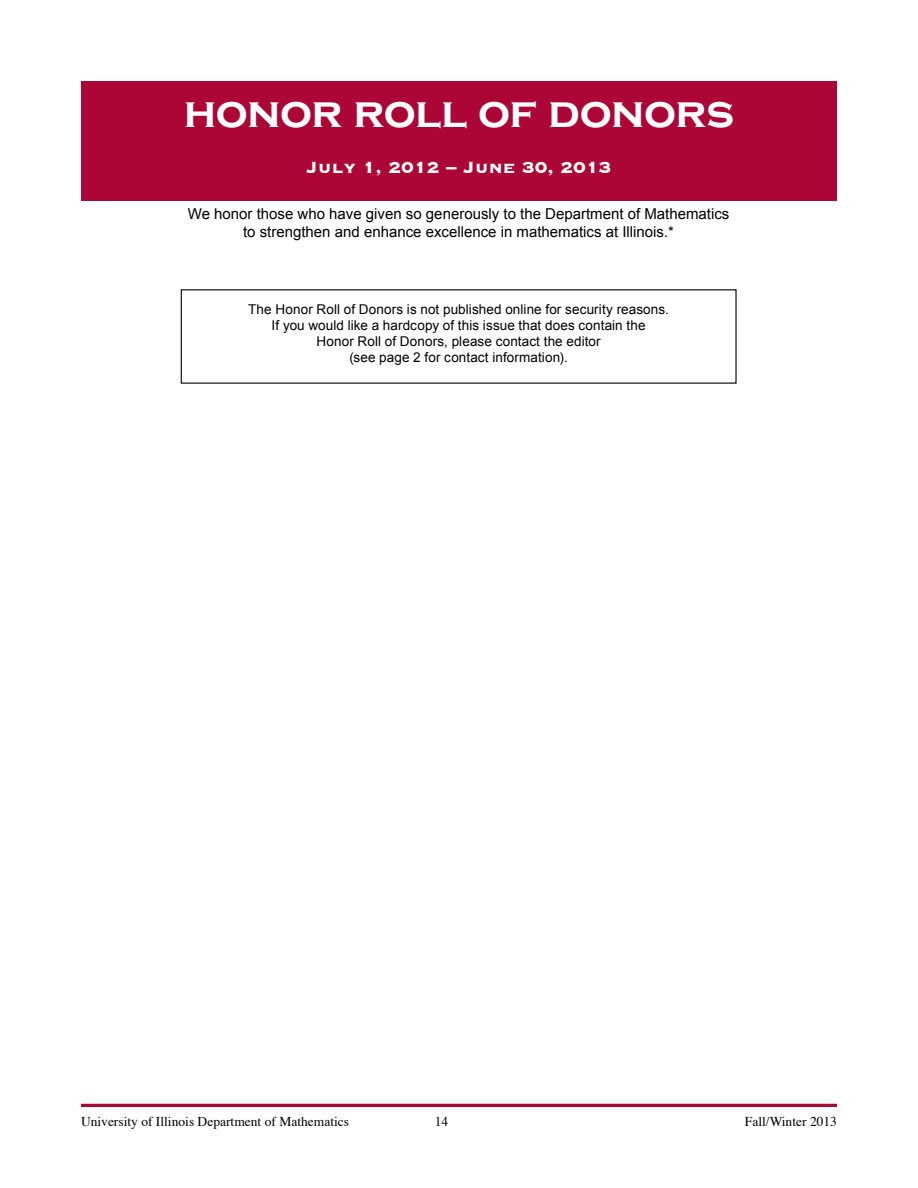
<style>
.page{position:relative;width:918px;height:1188px;background:#fff}
.page>*{position:absolute;margin:0;border:0;box-sizing:border-box;transform-origin:0 0}
.t1{font:700 45px "Copperplate Gothic";letter-spacing:-.015em;color:#fff}
.t2{font:700 21px "Copperplate";color:#fff}
.t3{font:15px/18px "Arial";color:#000;text-align:center}
.t4{font:13.5px/16.2px "Arial";letter-spacing:.01em;color:#000;text-align:center}
.t5{font:13.5px "Times";color:#000}
</style>
<div class="page">
<hr style="left:81px;top:1104px;width:756px;height:1px;background:#ab0635">
<hr style="left:81px;top:1105px;width:756px;height:2px;background:#ab0635">
<div style="left:81px;top:81px;width:756px;height:120px;background:#ab0635"></div>
<h1 class="t1" style="left:184px;top:87px;width:552px">honor roll of donors</h1>
<h2 class="t2" style="left:306px;top:154px;width:307px">July 1, 2012 – June 30, 2013</h2>
<p class="t3" style="left:188px;top:205px;width:543px">We honor those who have given so generously to the Department of Mathematics to strengthen and enhance excellence in mathematics at Illinois.*</p>
<p class="t4" style="left:248px;top:301px;width:422px">The Honor Roll of Donors is not published online for security reasons.<br>If you would like a hardcopy of this issue that does contain the<br>Honor Roll of Donors, please contact the editor<br>(see page 2 for contact information).</p>
<p class="t5" style="left:81px;top:1109px;width:270px">University of Illinois Department of Mathematics</p>
<p class="t5" style="left:435px;top:1109px;width:15px">14</p>
<p class="t5" style="left:745px;top:1109px;width:94px">Fall/Winter 2013</p>
</div>
